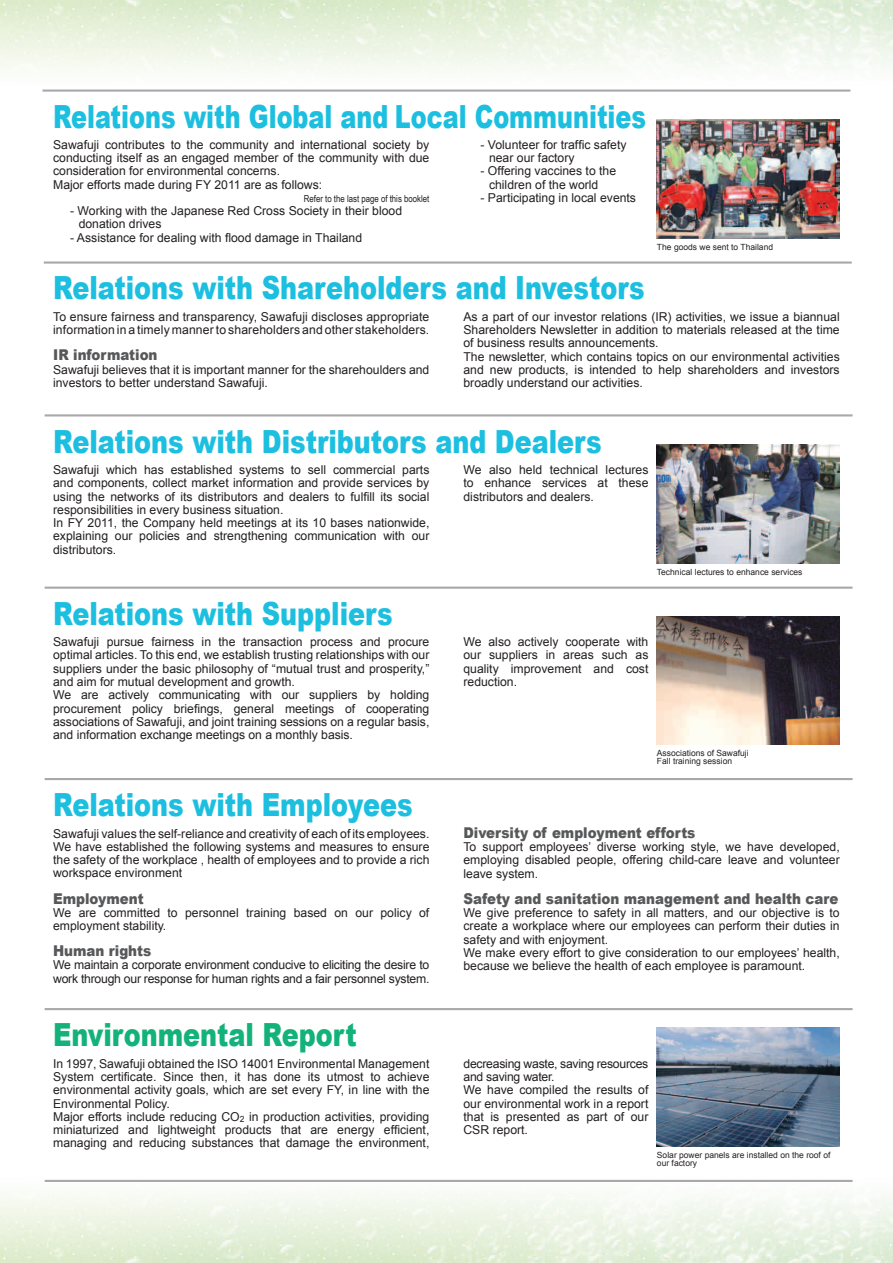
<style>
.page{position:relative;width:893px;height:1263px;background:#fff}
.page>*{position:absolute;margin:0;border:0;box-sizing:border-box;transform-origin:0 0}
.t1{font:900 31.95px "Arial";color:#1cbfdf;scale:.8 1}
.t2{font:900 31.95px "Arial";color:#1cbfdf;scale:.75 1}
.t3{font:900 31.95px "Arial";color:#13b27b;scale:.8 1}
.t4{font:900 14.85px "Arial";color:#57585a;scale:.9 1}
.t5{font:12.15px/13.4px "Arial";color:#231f20}
.t6{font:12.15px/13.4px "Arial";letter-spacing:-.02em;color:#231f20}
.t7{font:9.6px "Arial Narrow";color:#231f20}
.t8{font:8.55px/8.6px "Arial";color:#231f20}
.s1{font-size:8.55px}
</style>
<div class="page">
<hr style="left:43px;top:90px;width:807px;height:2px;background:#a8a9ad">
<hr style="left:45px;top:1180px;width:808px;height:2px;background:#a8a9ad">
<hr style="left:45px;top:778px;width:808px;height:2px;background:#a8a9ad">
<hr style="left:45px;top:587px;width:808px;height:2px;background:#a8a9ad">
<hr style="left:45px;top:414px;width:808px;height:2px;background:#a8a9ad">
<hr style="left:44px;top:261px;width:808px;height:3px;background:#a8a9ad">
<hr style="left:45px;top:1008px;width:808px;height:2px;background:#a8a9ad">
<img style="left:657px;top:444px;width:183px;height:119px">
<img style="left:657px;top:1027px;width:183px;height:119px">
<img style="left:657px;top:119px;width:183px;height:119px">
<img style="left:657px;top:616px;width:183px;height:128px">
<h1 class="t2" style="left:53px;top:93px;width:792px">Relations with Global and Local Communities</h1>
<p class="t5" style="left:53px;top:138px;width:378px">Sawafuji contributes to the community and international society by conducting itself as an engaged member of the community with due consideration for environmental concerns.<br>Major efforts made during FY 2011 are as follows:</p>
<p class="t7" style="left:304px;top:191px;width:127px">Refer to the last page of this booklet</p>
<p class="t5" style="left:79px;top:204px;width:325px;text-indent:-9px">- Working with the Japanese Red Cross Society in their blood donation drives</p>
<p class="t5" style="left:70px;top:231px;width:293px">- Assistance for dealing with flood damage in Thailand</p>
<p class="t5" style="left:489px;top:138px;width:139px;text-indent:-9px">- Volunteer for traffic safety near our factory</p>
<p class="t5" style="left:489px;top:164px;width:129px;text-indent:-9px">- Offering vaccines to the children of the world</p>
<p class="t5" style="left:480px;top:191px;width:157px">- Participating in local events</p>
<h1 class="t1" style="left:53px;top:265px;width:741px">Relations with Shareholders and Investors</h1>
<p class="t8" style="left:657px;top:242px;width:118px">The goods we sent to Thailand</p>
<p class="t5" style="left:53px;top:310px;width:378px">To ensure fairness and transparency, Sawafuji discloses appropriate information in a timely manner to shareholders and other stakeholders.</p>
<p class="t4" style="left:53px;top:344px;width:117px">IR information</p>
<p class="t5" style="left:53px;top:363px;width:378px">Sawafuji believes that it is important manner for the sharehoulders and investors to better understand Sawafuji.</p>
<p class="t5" style="left:463px;top:310px;width:378px">As a part of our investor relations (IR) activities, we issue a biannual Shareholders Newsletter in addition to materials released at the time of business results announcements.<br>The newsletter, which contains topics on our environmental activities and new products, is intended to help shareholders and investors broadly understand our activities.</p>
<h1 class="t1" style="left:53px;top:418px;width:687px">Relations with Distributors and Dealers</h1>
<p class="t5" style="left:53px;top:463px;width:378px">Sawafuji which has established systems to sell commercial parts and components, collect market information and provide services by using the networks of its distributors and dealers to fulfill its social responsibilities in every business situation.<br>In FY 2011, the Company held meetings at its 10 bases nationwide, explaining our policies and strengthening communication with our distributors.</p>
<p class="t5" style="left:463px;top:463px;width:186px;text-align:justify">We also held technical lectures to enhance services at these distributors and dealers.</p>
<p class="t8" style="left:657px;top:568px;width:147px">Technical lectures to enhance services</p>
<h1 class="t1" style="left:53px;top:590px;width:426px">Relations with Suppliers</h1>
<p class="t5" style="left:53px;top:635px;width:378px">Sawafuji pursue fairness in the transaction process and procure optimal articles. To this end, we establish trusting relationships with our suppliers under the basic philosophy of “mutual trust and prosperity,” and aim for mutual development and growth.<br>We are actively communicating with our suppliers by holding procurement policy briefings, general meetings of cooperating associations of Sawafuji, and joint training sessions on a regular basis, and information exchange meetings on a monthly basis.</p>
<p class="t5" style="left:463px;top:635px;width:186px;text-align:justify">We also actively cooperate with our suppliers in areas such as quality improvement and cost reduction.</p>
<p class="t8" style="left:657px;top:748px;width:93px">Associations of Sawafuji<br>Fall training session</p>
<h1 class="t1" style="left:53px;top:781px;width:451px">Relations with Employees</h1>
<p class="t5" style="left:53px;top:827px;width:378px;text-align:justify">Sawafuji values the self-reliance and creativity of each of its employees.<br>We have established the following systems and measures to ensure the safety of the workplace , health of employees and to provide a rich workspace environment</p>
<p class="t4" style="left:53px;top:887px;width:102px">Employment</p>
<p class="t5" style="left:53px;top:906px;width:378px">We are committed to personnel training based on our policy of employment stability.</p>
<p class="t4" style="left:53px;top:940px;width:111px">Human rights</p>
<p class="t6" style="left:53px;top:958px;width:378px">We maintain a corporate environment conducive to eliciting the desire to work through our response for human rights and a fair personnel system.</p>
<h1 class="t3" style="left:53px;top:1012px;width:381px">Environmental Report</h1>
<p class="t4" style="left:463px;top:822px;width:259px">Diversity of employment efforts</p>
<p class="t5" style="left:463px;top:840px;width:378px;text-align:justify">To support employees’ diverse working style, we have developed, employing disabled people, offering child-care leave and volunteer leave system.</p>
<p class="t4" style="left:463px;top:887px;width:418px">Safety and sanitation management and health care</p>
<p class="t5" style="left:463px;top:906px;width:378px">We give preference to safety in all matters, and our objective is to create a workplace where our employees can perform their duties in safety and with enjoyment.<br>We make every effort to give consideration to our employees’ health, because we believe the health of each employee is paramount.</p>
<p class="t5" style="left:53px;top:1057px;width:378px">In 1997, Sawafuji obtained the ISO 14001 Environmental Management System certificate. Since then, it has done its utmost to achieve environmental activity goals, which are set every FY, in line with the Environmental Policy.<br>Major efforts include reducing CO<span class="s1">2</span> in production activities, providing miniaturized and lightweight products that are energy efficient, managing and reducing substances that damage the environment,</p>
<p class="t5" style="left:463px;top:1057px;width:186px">decreasing waste, saving resources and saving water.<br>We have compiled the results of our environmental work in a report that is presented as part of our<br>CSR report.</p>
<p class="t8" style="left:657px;top:1150px;width:175px">Solar power panels are installed on the roof of our factory</p>
</div>
